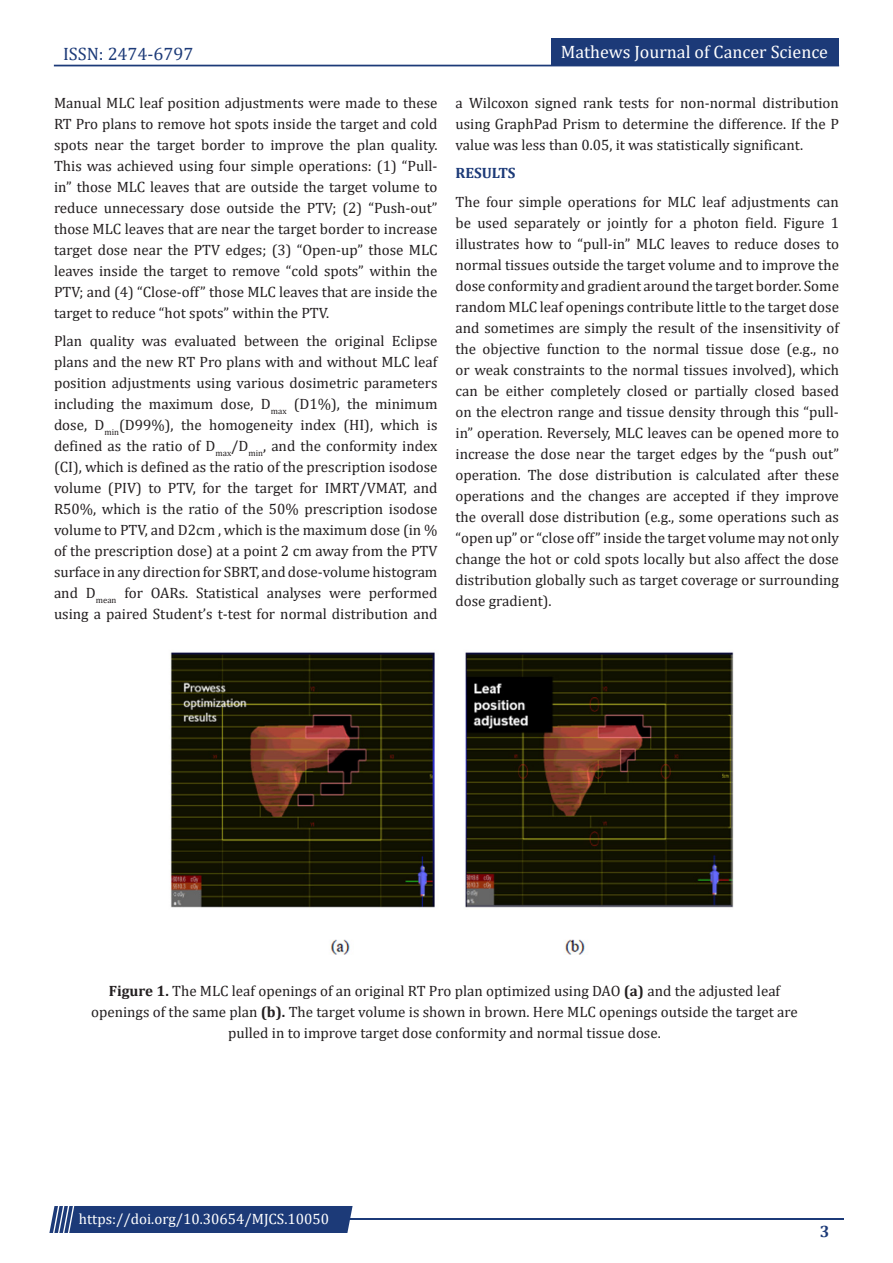
<style>
.page{position:relative;width:893px;height:1263px;background:#fff}
.page>*{position:absolute;margin:0;border:0;box-sizing:border-box;transform-origin:0 0}
.t1{font:18px "Cambria";color:#fff}
.t2{font:18px "Cambria";color:#1c3a78}
.t3{font:700 16.5px "Cambria";color:#1c3a78}
.t4{font:15px/21px "Cambria";color:#231f20;text-align:justify}
.t5{font:15px "Cambria";color:#fff}
.t6{font:700 15px "Cambria";color:#1c3a78}
.s1{font-weight:700}
</style>
<div class="page">
<div style="left:54px;top:65px;width:785px;height:1px;border:1px solid #1c3a78"></div>
<div style="left:551px;top:39px;width:288px;height:27px;background:#1c3a78"></div>
<hr style="left:310px;top:1219px;width:534px;height:1px;background:#1c3a78">
<div style="left:49px;top:1206px;width:304px;height:27px;background:#1c3a78"></div>
<img style="left:170px;top:652px;width:564px;height:303px">
<p class="t2" style="left:63px;top:43px;width:132px">ISSN: 2474-6797</p>
<p class="t4" style="left:54px;top:92px;width:385px">Manual MLC leaf position adjustments were made to these RT Pro plans to remove hot spots inside the target and cold spots near the target border to improve the plan quality.<br>This was achieved using four simple operations: (1) “Pull&shy;in” those MLC leaves that are outside the target volume to reduce unnecessary dose outside the PTV; (2) “Push-out” those MLC leaves that are near the target border to increase target dose near the PTV edges; (3) “Open-up” those MLC leaves inside the target to remove “cold spots” within the PTV; and (4) “Close-off” those MLC leaves that are inside the target to reduce “hot spots” within the PTV.</p>
<p class="t4" style="left:54px;top:330px;width:385px">Plan quality was evaluated between the original Eclipse plans and the new RT Pro plans with and without MLC leaf position adjustments using various dosimetric parameters including the maximum dose, D<sub>max</sub> (D1%), the minimum dose, D<sub>min</sub>(D99%), the homogeneity index (HI), which is defined as the ratio of D<sub>max</sub>/D<sub>min</sub>, and the conformity index (CI), which is defined as the ratio of the prescription isodose volume (PIV) to PTV, for the target for IMRT/VMAT, and R50%, which is the ratio of the 50% prescription isodose volume to PTV, and D2cm , which is the maximum dose (in % of the prescription dose) at a point 2 cm away from the PTV surface in any direction for SBRT, and dose-volume histogram and D<sub>mean</sub> for OARs. Statistical analyses were performed using a paired Student’s t-test for normal distribution and</p>
<p class="t1" style="left:561px;top:41px;width:269px">Mathews Journal of Cancer Science</p>
<p class="t4" style="left:455px;top:92px;width:385px">a Wilcoxon signed rank tests for non-normal distribution using GraphPad Prism to determine the difference. If the P value was less than 0.05, it was statistically significant.</p>
<p class="t6" style="left:455px;top:162px;width:61px">RESULTS</p>
<p class="t4" style="left:455px;top:191px;width:385px">The four simple operations for MLC leaf adjustments can be used separately or jointly for a photon field. Figure 1 illustrates how to “pull-in” MLC leaves to reduce doses to normal tissues outside the target volume and to improve the dose conformity and gradient around the target border. Some random MLC leaf openings contribute little to the target dose and sometimes are simply the result of the insensitivity of the objective function to the normal tissue dose (e.g., no or weak constraints to the normal tissues involved), which can be either completely closed or partially closed based on the electron range and tissue density through this “pull&shy;in” operation. Reversely, MLC leaves can be opened more to increase the dose near the target edges by the “push out” operation. The dose distribution is calculated after these operations and the changes are accepted if they improve the overall dose distribution (e.g., some operations such as “open up” or “close off” inside the target volume may not only change the hot or cold spots locally but also affect the dose distribution globally such as target coverage or surrounding dose gradient).</p>
<p class="t4" style="left:91px;top:980px;width:708px;text-align:center"><span class="s1">Figure 1.</span> The MLC leaf openings of an original RT Pro plan optimized using DAO <span class="s1">(a)</span> and the adjusted leaf openings of the same plan <span class="s1">(b).</span> The target volume is shown in brown. Here MLC openings outside the target are pulled in to improve target dose conformity and normal tissue dose.</p>
<p class="t5" style="left:79px;top:1210px;width:252px">https://doi.org/10.30654/MJCS.10050</p>
<p class="t3" style="left:820px;top:1220px;width:11px">3</p>
</div>
